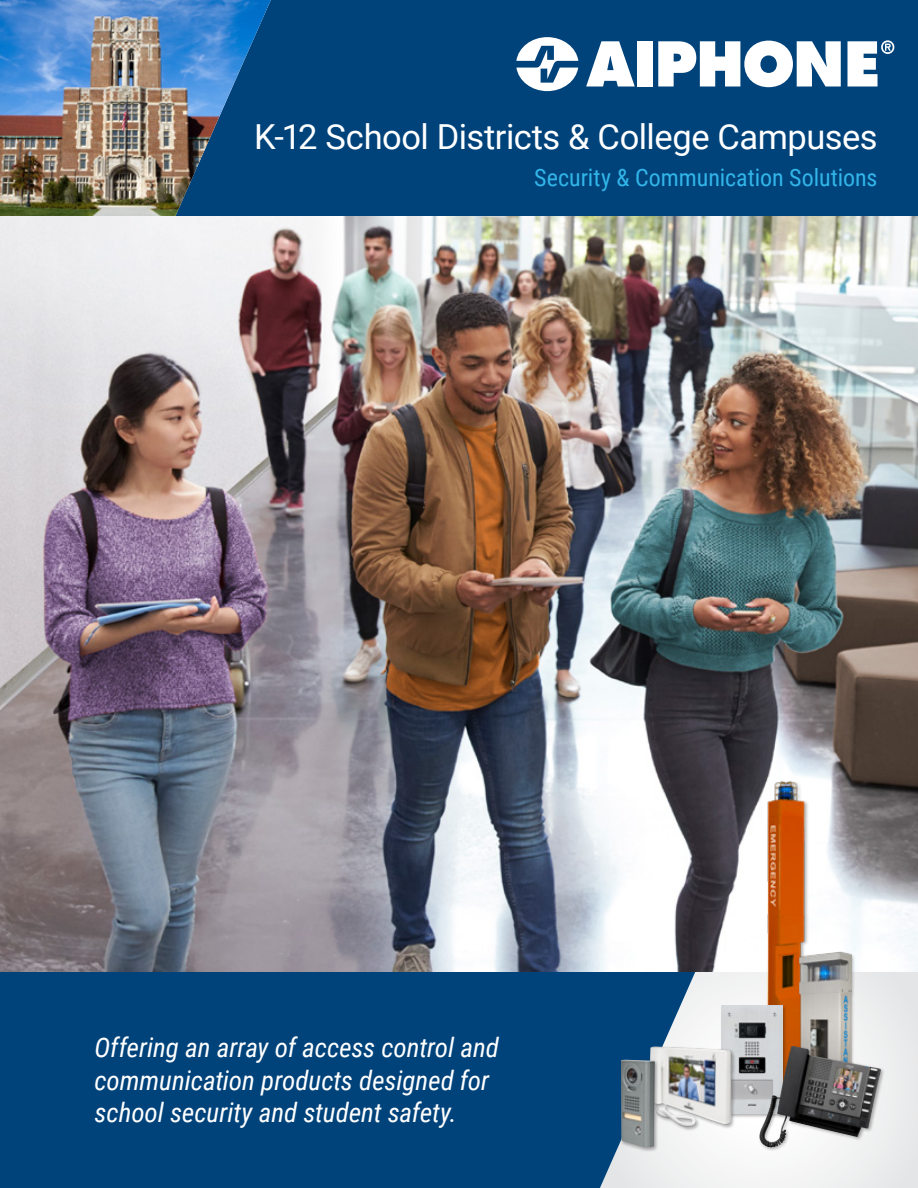
<style>
.page{position:relative;width:918px;height:1188px;background:#fff}
.page>*{position:absolute;margin:0;border:0;box-sizing:border-box;transform-origin:0 0}
.t1{font:34.5px "Roboto";letter-spacing:-.015em;color:#fff}
.t2{font:italic 27px/32.4px "Roboto Condensed";letter-spacing:-.005em;color:#fff}
.t3{font:24px "Roboto Condensed";color:#32b5e8}
</style>
<div class="page">
<img style="left:0;top:216px;width:918px;height:756px">
<svg style="left:695px;top:972px;width:223px;height:216px"></svg>
<div style="left:0;top:972px;width:695px;height:216px;background:#00437b"></div>
<div style="left:271px;top:0;width:647px;height:216px;background:#00437b"></div>
<svg style="left:516px;top:37px;width:62px;height:54px"></svg>
<svg style="left:586px;top:41px;width:49px;height:45px"></svg>
<div style="left:637px;top:41px;width:16px;height:45px;background:#fff"></div>
<svg style="left:658px;top:41px;width:183px;height:46px"></svg>
<svg style="left:848px;top:40px;width:46px;height:46px"></svg>
<img style="left:0;top:0;width:271px;height:216px">
<img style="left:763px;top:773px;width:47px;height:272px">
<div style="left:798px;top:951px;width:58px;height:140px;background:#231f20;opacity:.36"></div>
<img style="left:800px;top:952px;width:52px;height:93px">
<div style="left:720px;top:1005px;width:67px;height:114px;background:#231f20;opacity:.36"></div>
<img style="left:721px;top:1006px;width:61px;height:108px">
<div style="left:759px;top:1045px;width:126px;height:107px;background:#231f20;opacity:.36"></div>
<img style="left:759px;top:1046px;width:122px;height:102px">
<div style="left:648px;top:1046px;width:88px;height:85px;background:#231f20;opacity:.36"></div>
<img style="left:650px;top:1046px;width:82px;height:81px">
<div style="left:620px;top:1059px;width:39px;height:93px;background:#231f20;opacity:.36"></div>
<img style="left:621px;top:1060px;width:34px;height:88px">
<p class="t1" style="left:254px;top:113px;width:625px">K‑12 School Districts &amp; College Campuses</p>
<p class="t3" style="left:534px;top:160px;width:345px">Security &amp; Communication Solutions</p>
<p class="t2" style="left:94px;top:1030px;width:406px">Offering an array of access control and communication products designed for school security and student safety.</p>
</div>
